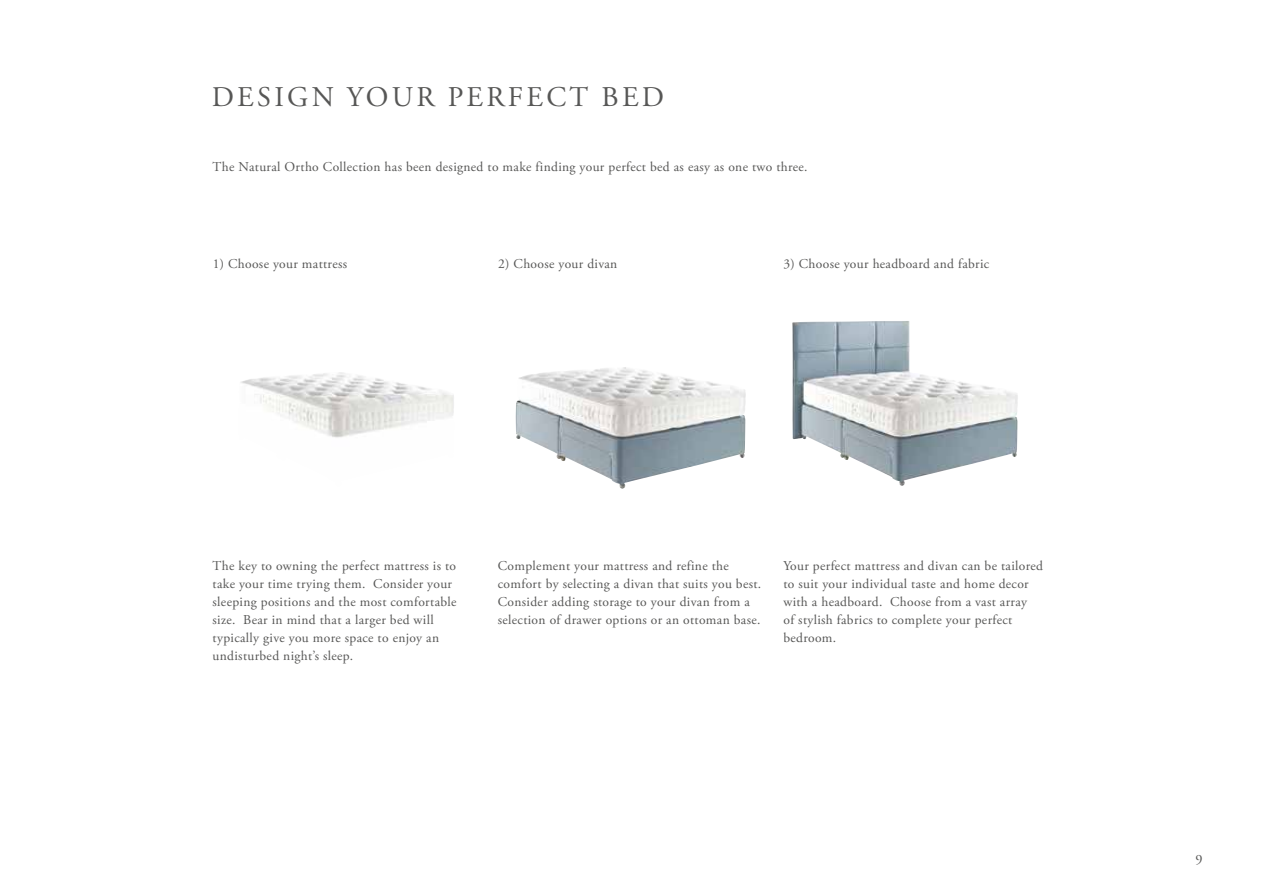
<style>
.page{position:relative;width:1263px;height:893px;background:#fff}
.page>*{position:absolute;margin:0;border:0;box-sizing:border-box;transform-origin:0 0}
.t1{font:28.5px "Adobe Garamond Pro";letter-spacing:.115em;color:#575756}
.t2{font:14.25px "Adobe Garamond Pro";color:#575756}
.t3{font:13.5px/18px "Adobe Garamond Pro";letter-spacing:.025em;color:#575756}
</style>
<div class="page">
<img style="left:792px;top:321px;width:226px;height:165px">
<img style="left:515px;top:367px;width:231px;height:122px">
<img style="left:240px;top:372px;width:214px;height:66px">
<h1 class="t1" style="left:212px;top:80px;width:454px">DESIGN YOUR PERFECT BED</h1>
<p class="t3" style="left:213px;top:159px;width:596px">The Natural Ortho Collection has been designed to make finding your perfect bed as easy as one two three.</p>
<p class="t3" style="left:213px;top:255px;width:136px">1) Choose your mattress</p>
<p class="t3" style="left:498px;top:255px;width:121px">2) Choose your divan</p>
<p class="t3" style="left:783px;top:255px;width:207px">3) Choose your headboard and fabric</p>
<p class="t3" style="left:213px;top:557px;width:245px">The key to owning the perfect mattress is to take your time trying them. Consider your sleeping positions and the most comfortable size. Bear in mind that a larger bed will typically give you more space to enjoy an undisturbed night’s sleep.</p>
<p class="t3" style="left:498px;top:557px;width:265px">Complement your mattress and refine the comfort by selecting a divan that suits you best.<br>Consider adding storage to your divan from a selection of drawer options or an ottoman base.</p>
<p class="t3" style="left:783px;top:557px;width:261px">Your perfect mattress and divan can be tailored to suit your individual taste and home decor with a headboard. Choose from a vast array<br>of stylish fabrics to complete your perfect bedroom.</p>
<p class="t2" style="left:1195px;top:851px;width:9px">9</p>
</div>
